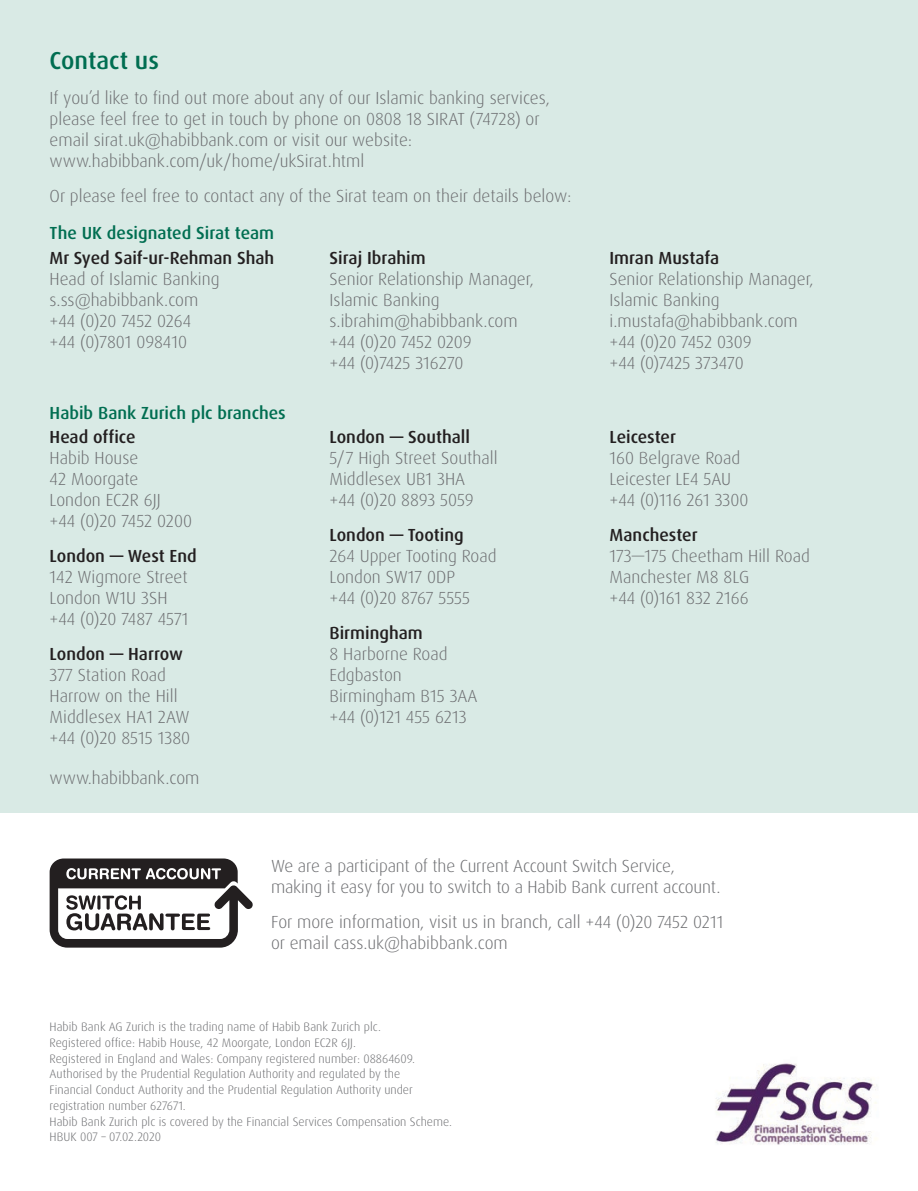
<style>
.page{position:relative;width:918px;height:1191px;background:#fff}
.page>*{position:absolute;margin:0;border:0;box-sizing:border-box;transform-origin:0 0}
.t1{font:500 24.5px "Dax Pro";color:#006e51}
.t2{font:300 17.5px/21px "Dax Pro";color:#6c6d70}
.t3{font:500 17.5px "Dax Pro";color:#231f20}
.t4{font:500 17.5px "Dax Pro";color:#006e51}
.t5{font:300 12.25px/15.8px "Dax Pro";color:#6c6d70}
</style>
<div class="page">
<div style="left:0;top:0;width:918px;height:812px;background:#d9eae5"></div>
<svg style="left:50px;top:858px;width:203px;height:89px"></svg>
<img style="left:715px;top:1063px;width:162px;height:82px">
<h1 class="t1" style="left:50px;top:45px;width:111px">Contact us</h1>
<p class="t2" style="left:50px;top:87px;width:502px">If you’d like to find out more about any of our Islamic banking services, please feel free to get in touch by phone on 0808 18 SIRAT (74728) or email sirat.uk@habibbank.com or visit our website: www.habibbank.com/uk/home/ukSirat.html</p>
<p class="t2" style="left:50px;top:185px;width:523px">Or please feel free to contact any of the Sirat team on their details below:</p>
<p class="t4" style="left:50px;top:221px;width:226px">The UK designated Sirat team</p>
<p class="t3" style="left:50px;top:246px;width:226px">Mr Syed Saif-ur-Rehman Shah</p>
<p class="t2" style="left:50px;top:268px;width:171px">Head of Islamic Banking s.ss@habibbank.com +44 (0)20 7452 0264 +44 (0)7801 098410</p>
<p class="t4" style="left:50px;top:401px;width:238px">Habib Bank Zurich plc branches</p>
<p class="t3" style="left:50px;top:426px;width:87px">Head office</p>
<p class="t2" style="left:50px;top:448px;width:144px">Habib House<br>42 Moorgate<br>London EC2R 6JJ<br>+44 (0)20 7452 0200</p>
<p class="t3" style="left:50px;top:545px;width:149px">London — West End</p>
<p class="t2" style="left:50px;top:567px;width:140px">142 Wigmore Street<br>London W1U 3SH +44 (0)20 7487 4571</p>
<p class="t3" style="left:50px;top:643px;width:135px">London — Harrow</p>
<p class="t2" style="left:50px;top:665px;width:142px">377 Station Road<br>Harrow on the Hill<br>Middlesex HA1 2AW +44 (0)20 8515 1380</p>
<p class="t2" style="left:50px;top:767px;width:151px">www.habibbank.com</p>
<p class="t3" style="left:329px;top:246px;width:98px">Siraj Ibrahim</p>
<p class="t2" style="left:329px;top:268px;width:206px">Senior Relationship Manager,<br>Islamic Banking s.ibrahim@habibbank.com +44 (0)20 7452 0209<br>+44 (0)7425 316270</p>
<p class="t3" style="left:329px;top:426px;width:142px">London — Southall</p>
<p class="t2" style="left:329px;top:448px;width:170px">5/7 High Street Southall<br>Middlesex UB1 3HA<br>+44 (0)20 8893 5059</p>
<p class="t3" style="left:329px;top:524px;width:136px">London — Tooting</p>
<p class="t2" style="left:329px;top:546px;width:169px">264 Upper Tooting Road<br>London SW17 0DP<br>+44 (0)20 8767 5555</p>
<p class="t3" style="left:329px;top:622px;width:95px">Birmingham</p>
<p class="t2" style="left:329px;top:644px;width:150px">8 Harborne Road<br>Edgbaston<br>Birmingham B15 3AA +44 (0)121 455 6213</p>
<p class="t3" style="left:609px;top:246px;width:111px">Imran Mustafa</p>
<p class="t2" style="left:609px;top:268px;width:206px">Senior Relationship Manager,<br>Islamic Banking i.mustafa@habibbank.com +44 (0)20 7452 0309<br>+44 (0)7425 373470</p>
<p class="t3" style="left:609px;top:426px;width:68px">Leicester</p>
<p class="t2" style="left:609px;top:448px;width:141px">160 Belgrave Road<br>Leicester LE4 5AU +44 (0)116 261 3300</p>
<p class="t3" style="left:609px;top:524px;width:90px">Manchester</p>
<p class="t2" style="left:609px;top:546px;width:202px">173—175 Cheetham Hill Road<br>Manchester M8 8LG<br>+44 (0)161 832 2166</p>
<p class="t2" style="left:271px;top:855px;width:451px">We are a participant of the Current Account Switch Service, making it easy for you to switch to a Habib Bank current account.</p>
<p class="t2" style="left:271px;top:911px;width:454px">For more information, visit us in branch, call +44 (0)20 7452 0211 or email cass.uk@habibbank.com</p>
<p class="t5" style="left:50px;top:1019px;width:404px">Habib Bank AG Zurich is the trading name of Habib Bank Zurich plc.<br>Registered office: Habib House, 42 Moorgate, London EC2R 6JJ.<br>Registered in England and Wales: Company registered number: 08864609.<br>Authorised by the Prudential Regulation Authority and regulated by the<br>Financial Conduct Authority and the Prudential Regulation Authority under registration number 627671.<br>Habib Bank Zurich plc is covered by the Financial Services Compensation Scheme.<br>HBUK 007 – 07.02.2020</p>
</div>
